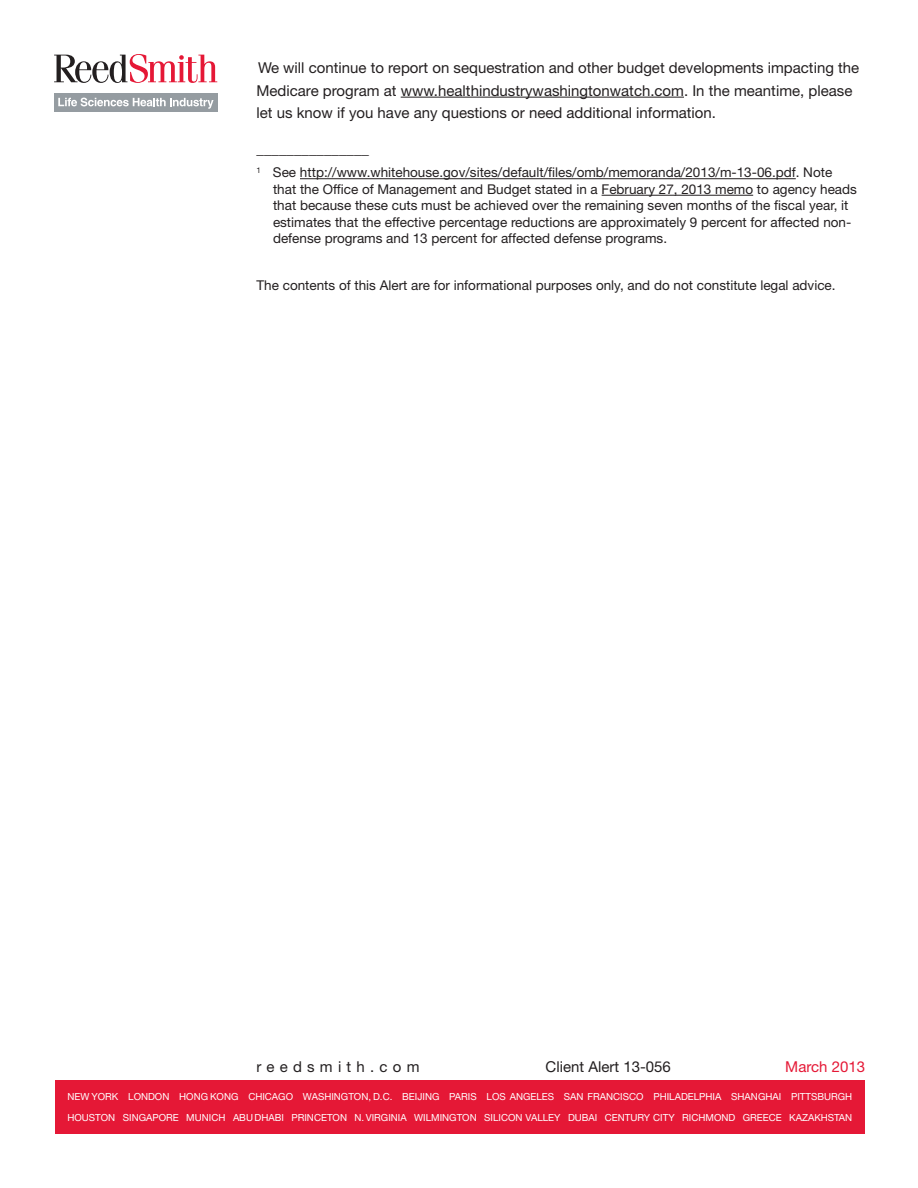
<style>
.page{position:relative;width:918px;height:1188px;background:#fff}
.page>*{position:absolute;margin:0;border:0;box-sizing:border-box;transform-origin:0 0}
.t1{font:15px/22.5px "Helvetica Neue LT Std";color:#231f20}
.t2{font:15px "Helvetica Neue LT Std";letter-spacing:.35em;color:#231f20}
.t3{font:15px "Helvetica Neue LT Std";color:#e51836}
.t4{font:13.5px/16.5px "Helvetica Neue LT Std";color:#231f20}
.t5{font:9.75px/21px "Helvetica Neue LT Std";color:#fff}
</style>
<div class="page">
<div style="left:55px;top:1080px;width:810px;height:54px;background:#e51836"></div>
<div style="left:54px;top:93px;width:163px;height:19px;background:#959ca1"></div>
<svg style="left:54px;top:54px;width:163px;height:29px"></svg>
<svg style="left:58px;top:98px;width:156px;height:11px"></svg>
<hr style="left:401px;top:97px;width:283px;height:1px;background:#231f20">
<hr style="left:300px;top:178px;width:496px;height:1px;background:#231f20">
<hr style="left:602px;top:195px;width:151px;height:1px;background:#231f20">
<p class="t1" style="left:256px;top:56px;width:604px">We will continue to report on sequestration and other budget developments impacting the<br>Medicare program at www.healthindustrywashingtonwatch.com. In the meantime, please let us know if you have any questions or need additional information.</p>
<p class="t1" style="left:256px;top:137px;width:114px">_______________</p>
<p class="t4" style="left:273px;top:164px;width:585px;text-indent:-16px"><sup>1</sup> See http://www.whitehouse.gov/sites/default/files/omb/memoranda/2013/m-13-06.pdf. Note that the Office of Management and Budget stated in a February 27, 2013 memo to agency heads that because these cuts must be achieved over the remaining seven months of the fiscal year, it estimates that the effective percentage reductions are approximately 9 percent for affected non&shy;defense programs and 13 percent for affected defense programs.</p>
<p class="t4" style="left:256px;top:277px;width:581px">The contents of this Alert are for informational purposes only, and do not constitute legal advice.</p>
<p class="t2" style="left:256px;top:1058px;width:165px">reedsmith.com</p>
<p class="t1" style="left:546px;top:1055px;width:127px">Client Alert 13-056</p>
<p class="t3" style="left:785px;top:1058px;width:81px">March 2013</p>
<p class="t5" style="left:68px;top:1086px;width:786px">NEW YORK LONDON HONG KONG CHICAGO WASHINGTON, D.C. BEIJING PARIS LOS ANGELES SAN FRANCISCO PHILADELPHIA SHANGHAI PITTSBURGH<br>HOUSTON SINGAPORE MUNICH ABU DHABI PRINCETON N. VIRGINIA WILMINGTON SILICON VALLEY DUBAI CENTURY CITY RICHMOND GREECE KAZAKHSTAN</p>
</div>
